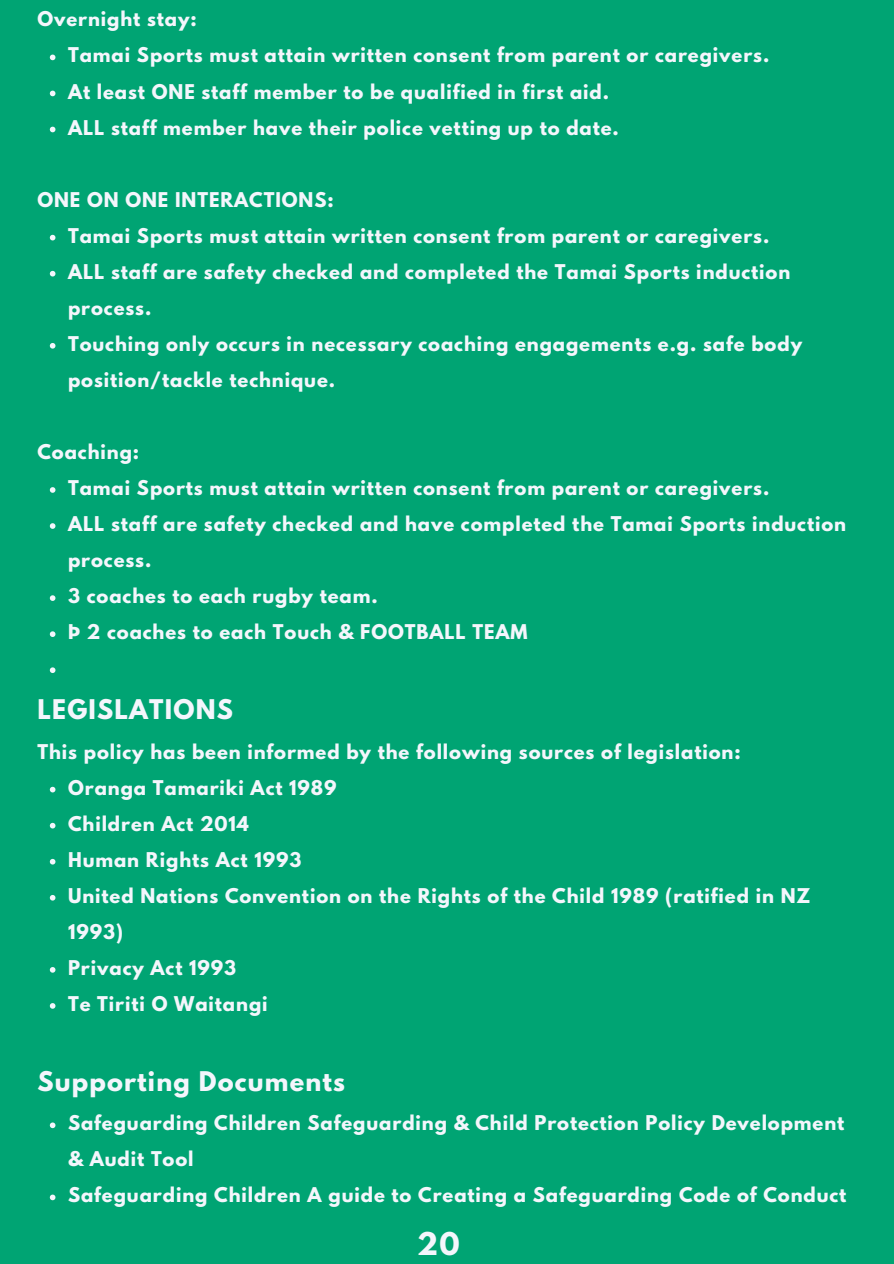
<style>
.page{position:relative;width:894px;height:1264px;background:#fff}
.page>*{position:absolute;margin:0;border:0;box-sizing:border-box;transform-origin:0 0}
.t1{font:700 27.75px "League Spartan";color:#f4f6fc}
.t2{font:700 24px "League Spartan";letter-spacing:.05em;color:#f4f6fc}
.t3{font:700 18px/36px "League Spartan";letter-spacing:.05em;color:#f4f6fc}
</style>
<div class="page">
<div style="left:0;top:0;width:893px;height:1263px;background:#00a473"></div>
<svg style="left:50px;top:55px;width:5px;height:5px"></svg>
<svg style="left:50px;top:91px;width:5px;height:5px"></svg>
<svg style="left:50px;top:127px;width:5px;height:5px"></svg>
<svg style="left:50px;top:235px;width:5px;height:5px"></svg>
<svg style="left:50px;top:271px;width:5px;height:5px"></svg>
<svg style="left:50px;top:343px;width:5px;height:5px"></svg>
<svg style="left:50px;top:487px;width:5px;height:6px"></svg>
<svg style="left:50px;top:523px;width:5px;height:6px"></svg>
<svg style="left:50px;top:595px;width:5px;height:6px"></svg>
<svg style="left:50px;top:631px;width:5px;height:6px"></svg>
<svg style="left:50px;top:667px;width:5px;height:6px"></svg>
<svg style="left:50px;top:786px;width:5px;height:6px"></svg>
<svg style="left:50px;top:822px;width:5px;height:6px"></svg>
<svg style="left:50px;top:858px;width:5px;height:6px"></svg>
<svg style="left:50px;top:895px;width:5px;height:5px"></svg>
<svg style="left:50px;top:967px;width:5px;height:5px"></svg>
<svg style="left:50px;top:1003px;width:5px;height:5px"></svg>
<svg style="left:50px;top:1122px;width:5px;height:6px"></svg>
<svg style="left:50px;top:1194px;width:5px;height:6px"></svg>
<p class="t3" style="left:37px;top:3px;width:161px">Overnight stay:</p>
<p class="t3" style="left:68px;top:39px;width:702px">Tamai Sports must attain written consent from parent or caregivers.<br>At least ONE staff member to be qualified in first aid.<br>ALL staff member have their police vetting up to date.</p>
<p class="t3" style="left:37px;top:184px;width:297px">ONE ON ONE INTERACTIONS:</p>
<p class="t3" style="left:68px;top:220px;width:735px">Tamai Sports must attain written consent from parent or caregivers.<br>ALL staff are safety checked and completed the Tamai Sports induction process.<br>Touching only occurs in necessary coaching engagements e.g. safe body position/tackle technique.</p>
<p class="t3" style="left:37px;top:436px;width:103px">Coaching:</p>
<p class="t3" style="left:68px;top:472px;width:779px">Tamai Sports must attain written consent from parent or caregivers.<br>ALL staff are safety checked and have completed the Tamai Sports induction process.<br>3 coaches to each rugby team.<br>Þ 2 coaches to each Touch &amp; FOOTBALL TEAM</p>
<h2 class="t2" style="left:37px;top:697px;width:197px">LEGISLATIONS</h2>
<p class="t3" style="left:37px;top:735px;width:704px">This policy has been informed by the following sources of legislation:</p>
<p class="t3" style="left:68px;top:771px;width:743px">Oranga Tamariki Act 1989<br>Children Act 2014<br>Human Rights Act 1993<br>United Nations Convention on the Rights of the Child 1989 (ratified in NZ<br>1993)<br>Privacy Act 1993<br>Te Tiriti O Waitangi</p>
<h2 class="t2" style="left:37px;top:1069px;width:309px">Supporting Documents</h2>
<p class="t3" style="left:68px;top:1107px;width:779px">Safeguarding Children Safeguarding &amp; Child Protection Policy Development &amp; Audit Tool<br>Safeguarding Children A guide to Creating a Safeguarding Code of Conduct</p>
<h1 class="t1" style="left:417px;top:1230px;width:44px">20</h1>
</div>
